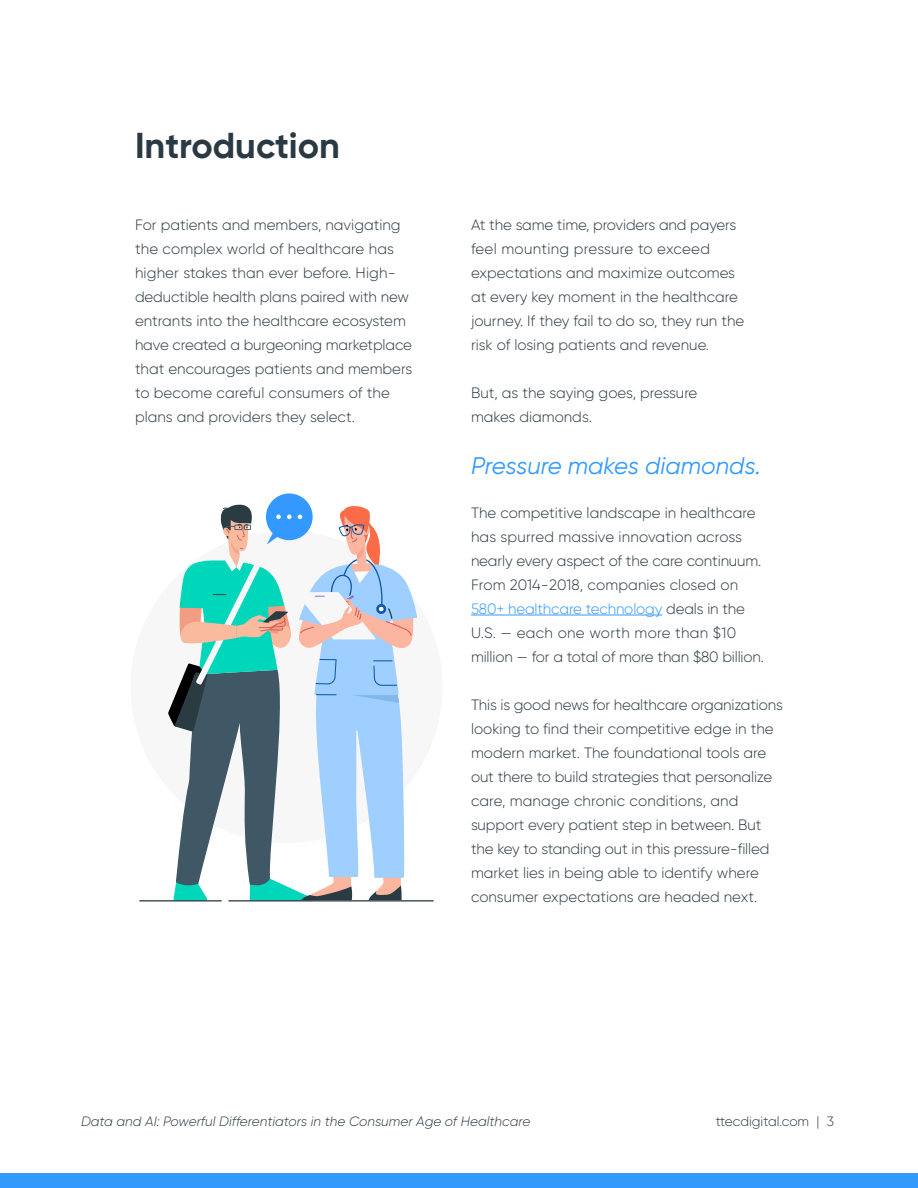
<style>
.page{position:relative;width:918px;height:1188px;background:#fff}
.page>*{position:absolute;margin:0;border:0;box-sizing:border-box;transform-origin:0 0}
.t1{font:700 36px "Gilroy";color:#2b3a42}
.t2{font:italic 24px "Gilroy";color:#3299ff}
.t3{font:300 15px/24px "Gilroy";color:#2b3a42}
.t4{font:italic 300 13.5px "Gilroy";color:#2b3a42}
.t5{font:300 13.5px "Gilroy";color:#2b3a42}
.s1{color:#3299ff}
</style>
<div class="page">
<div style="left:0;top:1173px;width:918px;height:15px;background:#3299ff"></div>
<div style="left:130px;top:531px;width:312px;height:312px;background:#f7f7f7;border-radius:50%"></div>
<hr style="left:471px;top:615px;width:191px;height:1px;background:#3299ff">
<div style="left:266px;top:494px;width:47px;height:46px;background:#39f;border-radius:50%"></div>
<hr style="left:139px;top:900px;width:83px;height:2px;background:#2b3b42">
<hr style="left:228px;top:900px;width:206px;height:2px;background:#2b3b42">
<svg style="left:168px;top:499px;width:249px;height:402px"></svg>
<h1 class="t1" style="left:135px;top:123px;width:206px">Introduction</h1>
<p class="t3" style="left:135px;top:212px;width:279px">For patients and members, navigating the complex world of healthcare has higher stakes than ever before. High&shy;deductible health plans paired with new entrants into the healthcare ecosystem have created a burgeoning marketplace that encourages patients and members to become careful consumers of the plans and providers they select.</p>
<p class="t3" style="left:471px;top:212px;width:275px">At the same time, providers and payers feel mounting pressure to exceed expectations and maximize outcomes at every key moment in the healthcare journey. If they fail to do so, they run the risk of losing patients and revenue.</p>
<p class="t3" style="left:471px;top:380px;width:228px">But, as the saying goes, pressure makes diamonds.</p>
<h2 class="t2" style="left:471px;top:451px;width:292px">Pressure makes diamonds.</h2>
<p class="t3" style="left:471px;top:500px;width:295px">The competitive landscape in healthcare has spurred massive innovation across nearly every aspect of the care continuum.<br>From 2014-2018, companies closed on <span class="s1">580+ healthcare technology</span> deals in the U.S. — each one worth more than $10 million — for a total of more than $80 billion.</p>
<p class="t3" style="left:471px;top:692px;width:314px">This is good news for healthcare organizations looking to find their competitive edge in the modern market. The foundational tools are out there to build strategies that personalize care, manage chronic conditions, and support every patient step in between. But the key to standing out in this pressure-filled market lies in being able to identify where consumer expectations are headed next.</p>
<p class="t4" style="left:81px;top:1113px;width:451px">Data and AI: Powerful Differentiators in the Consumer Age of Healthcare</p>
<p class="t5" style="left:716px;top:1113px;width:120px">ttecdigital.com | 3</p>
</div>
